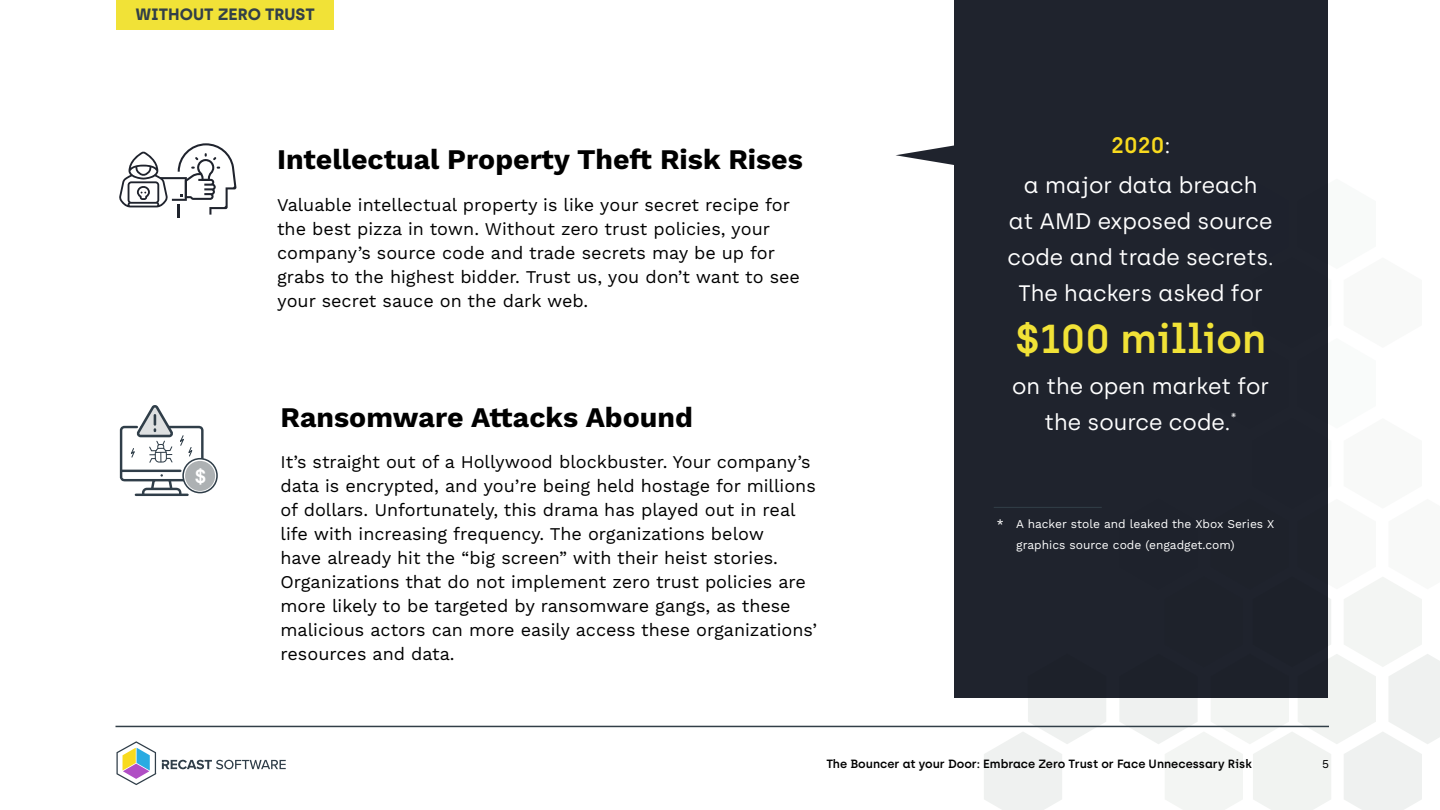
<style>
.page{position:relative;width:1440px;height:810px;background:#fff}
.page>*{position:absolute;margin:0;border:0;box-sizing:border-box;transform-origin:0 0}
.t1{font:600 40.35px "Archia";color:#f1e237}
.t2{font:700 28.35px "Work Sans";color:#000}
.t3{font:22.35px/35.8px "Archia";color:#fff;text-align:center}
.t4{font:600 19.2px "Archia";color:#fff}
.t5{font:18px/23.9px "Work Sans";color:#000}
.t6{font:700 16.5px "Archia";color:#323f48}
.t7{font:12px/20.9px "Work Sans";color:#fff}
.t8{font:600 12px "Archia";color:#000}
.t9{font:12px "Work Sans";color:#000}
.s1{font-weight:600;color:#f8da1e}
.s2{font-weight:500}
</style>
<div class="page">
<svg style="left:1119px;top:577px;width:321px;height:233px"></svg>
<svg style="left:984px;top:698px;width:122px;height:112px"></svg>
<svg style="left:162px;top:760px;width:124px;height:9px"></svg>
<svg style="left:116px;top:741px;width:40px;height:44px"></svg>
<hr style="left:116px;top:726px;width:1213px;height:1px;background:#323f48">
<svg style="left:119px;top:143px;width:117px;height:74px"></svg>
<div style="left:954px;top:0;width:374px;height:698px;background:#1f232d"></div>
<hr style="left:994px;top:507px;width:108px;height:1px;background:#323f48">
<svg style="left:183px;top:459px;width:34px;height:34px"></svg>
<div style="left:182px;top:458px;width:36px;height:35px;border:2px solid #303e49;border-radius:50%"></div>
<div style="left:185px;top:461px;width:30px;height:30px;background:#adb1b3;border-radius:50%"></div>
<svg style="left:120px;top:405px;width:84px;height:91px"></svg>
<svg style="left:896px;top:145px;width:58px;height:20px"></svg>
<div style="left:116px;top:0;width:218px;height:29px;background:#f1e237"></div>
<p class="t6" style="left:136px;top:4px;width:180px">WITHOUT ZERO TRUST</p>
<p class="t4" style="left:195px;top:465px;width:13px">$</p>
<h2 class="t2" style="left:277px;top:143px;width:527px">Intellectual Property Theft Risk Rises</h2>
<p class="t5" style="left:277px;top:194px;width:524px">Valuable intellectual property is like your secret recipe for the best pizza in town. Without zero trust policies, your company’s source code and trade secrets may be up for grabs to the highest bidder. Trust us, you don’t want to see your secret sauce on the dark web.</p>
<h2 class="t2" style="left:281px;top:400px;width:414px">Ransomware Attacks Abound</h2>
<p class="t5" style="left:281px;top:451px;width:538px">It’s straight out of a Hollywood blockbuster. Your company’s data is encrypted, and you’re being held hostage for millions of dollars. Unfortunately, this drama has played out in real life with increasing frequency. The organizations below<br>have already hit the “big screen” with their heist stories.<br>Organizations that do not implement zero trust policies are more likely to be targeted by ransomware gangs, as these malicious actors can more easily access these organizations’ resources and data.</p>
<p class="t3" style="left:1024px;top:125px;width:235px;line-height:40.3px"><span class="s1">2020</span>:<br>a major data breach</p>
<p class="t3" style="left:1008px;top:203px;width:268px">at AMD exposed source code and trade secrets.<br>The hackers asked for</p>
<h1 class="t1" style="left:1015px;top:315px;width:252px">$100 million</h1>
<p class="t3" style="left:1012px;top:368px;width:259px">on the open market for the source code.<sup>*</sup></p>
<p class="t7" style="left:1016px;top:514px;width:260px;text-indent:-19px"><span class="s2">*</span> A hacker stole and leaked the Xbox Series X graphics source code (engadget.com)</p>
<p class="t8" style="left:827px;top:757px;width:427px">The Bouncer at your Door: Embrace Zero Trust or Face Unnecessary Risk</p>
<p class="t9" style="left:1322px;top:757px;width:8px">5</p>
</div>
